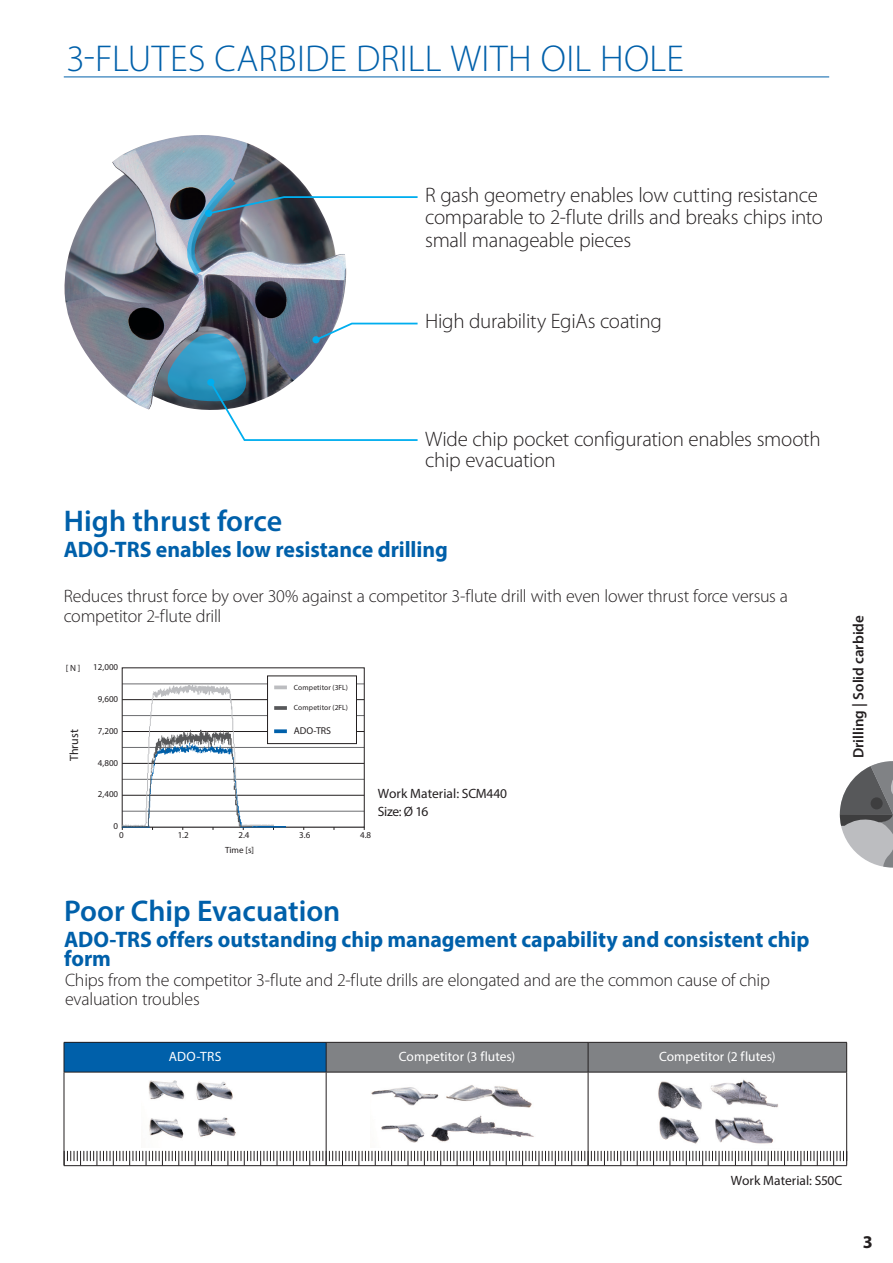
<style>
.page{position:relative;width:893px;height:1263px;background:#fff}
.page>*{position:absolute;margin:0;border:0;box-sizing:border-box;transform-origin:0 0}
.t1{font:300 37.5px "Myriad Pro";letter-spacing:.01em;color:#0060aa}
.t2{font:600 30px "Myriad Pro";color:#0060aa}
.t3{font:700 22.5px/19.5px "Myriad Pro";letter-spacing:-.005em;color:#0060aa}
.ノーマル{font:300 21px/22.5px "Myriad Pro";letter-spacing:-.015em;color:#231f20}
.ノーマル-2{font:300 18px/19.5px "Myriad Pro";letter-spacing:-.015em;color:#231f20}
.t4{font:700 18px "Myriad Pro";color:#231f20}
.t5{font:600 15px "Myriad Pro";color:#231f20}
.t6{font:13.5px "Myriad Pro";letter-spacing:.005em;color:#fff}
.t7{font:13.5px "Myriad Pro";color:#231f20}
.t8{font:12px "Myriad Pro";color:#231f20}
.t9{font:9.9px "Myriad Pro";letter-spacing:-.005em;color:#231f20}
.t10{font:9px "Myriad Pro";color:#231f20}
.t11{font:7.5px "Myriad Pro";letter-spacing:.015em;color:#231f20}
</style>
<div class="page">
<svg style="left:840px;top:761px;width:53px;height:106px"></svg>
<div style="left:871px;top:797px;width:12px;height:12px;background:#3e3e3f;border-radius:50%"></div>
<div style="left:64px;top:1042px;width:262px;height:30px;background:#0060aa"></div>
<div style="left:327px;top:1043px;width:519px;height:29px;background:#808285"></div>
<hr style="left:64px;top:1042px;width:262px;height:1px;background:#231f20">
<hr style="left:326px;top:1042px;width:262px;height:1px;background:#231f20">
<hr style="left:326px;top:1042px;width:1px;height:30px;background:#231f20">
<hr style="left:588px;top:1042px;width:259px;height:1px;background:#231f20">
<hr style="left:326px;top:1072px;width:262px;height:1px;background:#231f20">
<hr style="left:326px;top:1072px;width:1px;height:93px;background:#231f20">
<hr style="left:588px;top:1072px;width:259px;height:1px;background:#231f20">
<hr style="left:64px;top:1165px;width:262px;height:1px;background:#231f20">
<hr style="left:326px;top:1165px;width:262px;height:1px;background:#231f20">
<hr style="left:588px;top:1165px;width:259px;height:1px;background:#231f20">
<hr style="left:588px;top:1042px;width:1px;height:30px;background:#231f20">
<hr style="left:846px;top:1042px;width:1px;height:30px;background:#231f20">
<hr style="left:588px;top:1072px;width:1px;height:93px;background:#231f20">
<hr style="left:846px;top:1072px;width:1px;height:93px;background:#231f20">
<hr style="left:64px;top:1042px;width:1px;height:30px;background:#231f20">
<hr style="left:64px;top:1072px;width:1px;height:93px;background:#231f20">
<hr style="left:64px;top:1072px;width:262px;height:1px;background:#231f20">
<hr style="left:64px;top:77px;width:765px;height:1px;background:#0060aa">
<img style="left:64px;top:135px;width:282px;height:275px">
<hr style="left:122px;top:779px;width:242px;height:1px;background:#6c6d70">
<hr style="left:122px;top:795px;width:242px;height:1px;background:#231f20">
<hr style="left:122px;top:811px;width:242px;height:1px;background:#6c6d70">
<hr style="left:122px;top:827px;width:243px;height:1px;background:#bcbdc0">
<hr style="left:122px;top:747px;width:242px;height:1px;background:#6c6d70">
<hr style="left:122px;top:763px;width:242px;height:1px;background:#231f20">
<hr style="left:122px;top:715px;width:242px;height:1px;background:#6c6d70">
<hr style="left:122px;top:684px;width:242px;height:1px;background:#6c6d70">
<hr style="left:122px;top:731px;width:242px;height:1px;background:#231f20">
<hr style="left:122px;top:699px;width:242px;height:1px;background:#231f20">
<div style="left:268px;top:676px;width:88px;height:68px;background:#fff"></div>
<div style="left:267px;top:676px;width:90px;height:68px;border:1px solid #231f20"></div>
<hr style="left:274px;top:706px;width:13px;height:4px;background:#6d6e70">
<img style="left:252px;top:667px;width:34px;height:163px">
<img style="left:122px;top:667px;width:130px;height:163px">
<img style="left:148px;top:1080px;width:88px;height:59px">
<img style="left:371px;top:1085px;width:163px;height:58px">
<img style="left:658px;top:1081px;width:44px;height:29px">
<img style="left:710px;top:1079px;width:68px;height:29px">
<img style="left:659px;top:1117px;width:40px;height:27px">
<img style="left:715px;top:1117px;width:58px;height:27px">
<svg style="left:167px;top:322px;width:251px;height:119px"></svg>
<div style="left:207px;top:379px;width:7px;height:7px;background:#00aeef;border-radius:50%"></div>
<svg style="left:186px;top:177px;width:232px;height:100px"></svg>
<div style="left:205px;top:210px;width:7px;height:7px;background:#00aeef;border-radius:50%"></div>
<svg style="left:64px;top:1151px;width:783px;height:14px"></svg>
<p class="t1" style="left:67px;top:38px;width:619px">3-FLUTES CARBIDE DRILL WITH OIL HOLE</p>
<p class="ノーマル" style="left:425px;top:184px;width:399px">R gash geometry enables low cutting resistance comparable to 2-flute drills and breaks chips into small manageable pieces</p>
<p class="ノーマル" style="left:425px;top:310px;width:238px">High durability EgiAs coating</p>
<p class="t2" style="left:64px;top:502px;width:220px">High thrust force</p>
<p class="ノーマル" style="left:425px;top:429px;width:397px;line-height:21px">Wide chip pocket configuration enables smooth chip evacuation</p>
<p class="t3" style="left:64px;top:539px;width:386px">ADO-TRS enables low resistance drilling</p>
<p class="ノーマル-2" style="left:64px;top:587px;width:726px">Reduces thrust force by over 30% against a competitor 3-flute drill with even lower thrust force versus a competitor 2-flute drill</p>
<p class="t10" style="left:66px;top:662px;width:16px">[ N ]</p>
<p class="t10" style="left:93px;top:662px;width:26px">12,000</p>
<p class="t10" style="left:98px;top:693px;width:22px">9,600</p>
<p class="t10" style="left:98px;top:725px;width:22px">7,200</p>
<p class="t10" style="left:98px;top:757px;width:22px">4,800</p>
<p class="t10" style="left:98px;top:789px;width:22px">2,400</p>
<p class="t10" style="left:114px;top:821px;width:6px">0</p>
<p class="t11" style="left:294px;top:683px;width:56px">Competitor (3FL)</p>
<p class="t11" style="left:294px;top:703px;width:56px">Competitor (2FL)</p>
<p class="t9" style="left:294px;top:724px;width:39px">ADO-TRS</p>
<p class="t8" style="left:67px;top:761px;width:33px;rotate:-90deg">Thrust</p>
<p class="t7" style="left:378px;top:785px;width:131px">Work Material: SCM440</p>
<p class="t7" style="left:378px;top:803px;width:52px">Size: Ø 16</p>
<p class="t10" style="left:119px;top:830px;width:6px">0</p>
<p class="t10" style="left:178px;top:830px;width:13px">1.2</p>
<p class="t10" style="left:238px;top:830px;width:13px">2.4</p>
<p class="t10" style="left:299px;top:830px;width:13px">3.6</p>
<p class="t10" style="left:360px;top:830px;width:13px">4.8</p>
<p class="t10" style="left:225px;top:844px;width:31px">Time [s]</p>
<p class="t2" style="left:64px;top:891px;width:278px">Poor Chip Evacuation</p>
<p class="t3" style="left:64px;top:929px;width:747px">ADO-TRS offers outstanding chip management capability and consistent chip form</p>
<p class="ノーマル-2" style="left:65px;top:970px;width:706px">Chips from the competitor 3-flute and 2-flute drills are elongated and are the common cause of chip evaluation troubles</p>
<p class="t6" style="left:169px;top:1048px;width:54px">ADO-TRS</p>
<p class="t6" style="left:399px;top:1048px;width:118px">Competitor (3 flutes)</p>
<p class="t6" style="left:659px;top:1048px;width:118px">Competitor (2 flutes)</p>
<p class="t5" style="left:849px;top:758px;width:144px;rotate:-90deg">Drilling | Solid carbide</p>
<p class="t7" style="left:731px;top:1172px;width:113px">Work Material: S50C</p>
<p class="t4" style="left:863px;top:1230px;width:11px">3</p>
</div>
